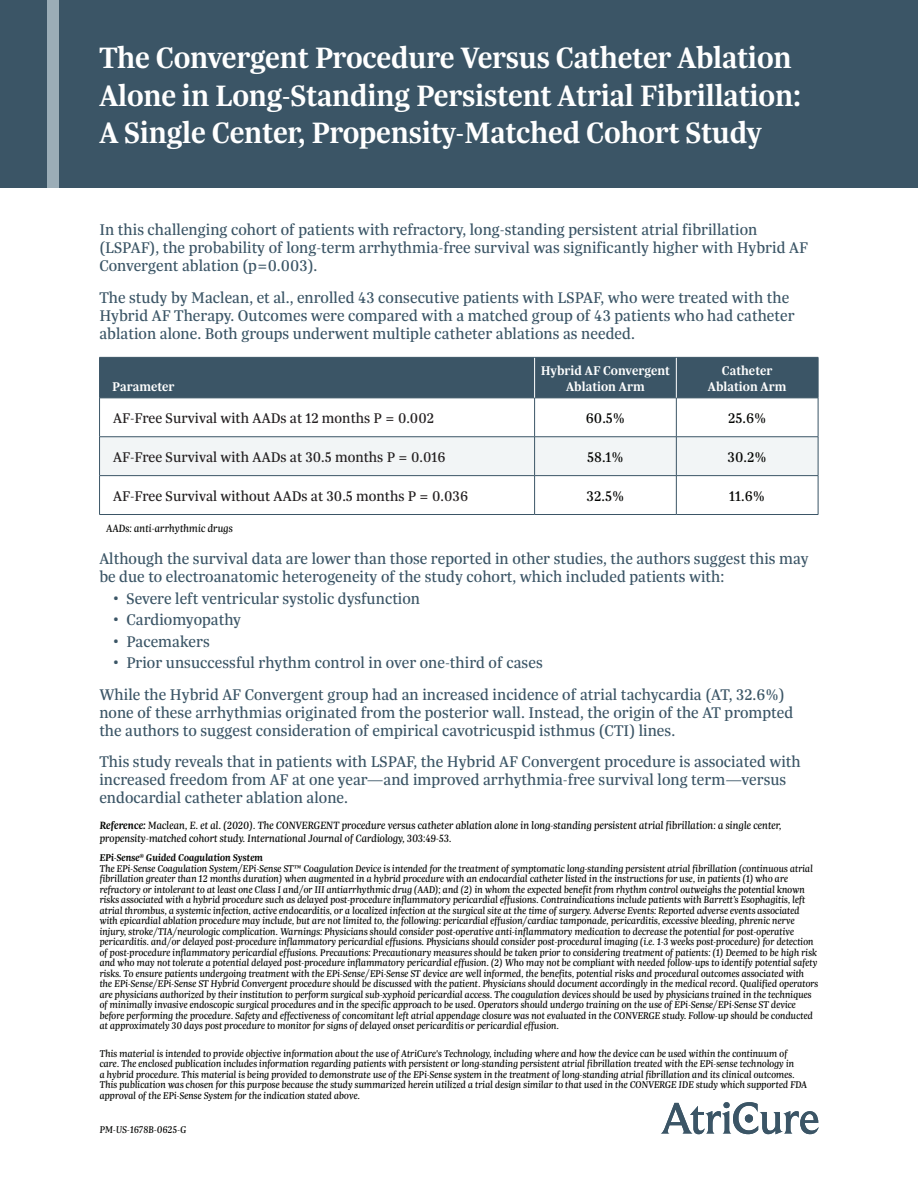
<style>
.page{position:relative;width:918px;height:1188px;background:#fff}
.page>*{position:absolute;margin:0;border:0;box-sizing:border-box;transform-origin:0 0}
.t1{font:600 31.5px/37.8px "Trola";letter-spacing:-.01em;color:#fff}
.t2{font:16.5px/18px "Trola";color:#3b5566}
.t3{font:15px "Trola";color:#231f20}
.t4{font:15px "Trola";color:#040503}
.t5{font:600 13.5px/16.2px "Trola";color:#fff;text-align:center}
.t6{font:italic 11.25px/13.5px "Trola";letter-spacing:-.01em;color:#040503}
.t7{font:italic 10.5px/10.5px "Trola";letter-spacing:-.01em;color:#040503}
.t8{font:italic 600 10.5px "Trola";letter-spacing:-.01em;color:#040503}
.s1{font-weight:600}
</style>
<div class="page">
<div style="left:0;top:0;width:918px;height:188px;background:#3b5566"></div>
<div style="left:47px;top:0;width:11px;height:188px;background:#9badb7"></div>
<div style="left:100px;top:358px;width:718px;height:40px;background:#3b5566"></div>
<div style="left:100px;top:437px;width:718px;height:38px;background:#f2f5f6"></div>
<hr style="left:99px;top:398px;width:436px;height:1px;background:#3b5566">
<hr style="left:99px;top:398px;width:1px;height:39px;background:#3b5566">
<hr style="left:535px;top:398px;width:141px;height:1px;background:#3b5566">
<hr style="left:534px;top:398px;width:1px;height:39px;background:#3b5566">
<hr style="left:676px;top:398px;width:142px;height:1px;background:#3b5566">
<hr style="left:676px;top:398px;width:1px;height:39px;background:#3b5566">
<hr style="left:818px;top:398px;width:1px;height:39px;background:#3b5566">
<hr style="left:99px;top:436px;width:436px;height:1px;background:#3b5566">
<hr style="left:99px;top:437px;width:1px;height:38px;background:#3b5566">
<hr style="left:535px;top:436px;width:141px;height:1px;background:#3b5566">
<hr style="left:534px;top:437px;width:1px;height:38px;background:#3b5566">
<hr style="left:676px;top:436px;width:142px;height:1px;background:#3b5566">
<hr style="left:676px;top:437px;width:1px;height:38px;background:#3b5566">
<hr style="left:818px;top:437px;width:1px;height:38px;background:#3b5566">
<hr style="left:99px;top:475px;width:436px;height:1px;background:#3b5566">
<hr style="left:99px;top:476px;width:1px;height:38px;background:#3b5566">
<hr style="left:535px;top:475px;width:141px;height:1px;background:#3b5566">
<hr style="left:534px;top:476px;width:1px;height:38px;background:#3b5566">
<hr style="left:676px;top:475px;width:142px;height:1px;background:#3b5566">
<hr style="left:676px;top:476px;width:1px;height:38px;background:#3b5566">
<hr style="left:818px;top:476px;width:1px;height:38px;background:#3b5566">
<hr style="left:99px;top:514px;width:436px;height:1px;background:#3b5566">
<hr style="left:535px;top:514px;width:141px;height:1px;background:#3b5566">
<hr style="left:676px;top:514px;width:142px;height:1px;background:#3b5566">
<hr style="left:534px;top:358px;width:1px;height:40px;background:#fff">
<hr style="left:676px;top:358px;width:1px;height:40px;background:#fff">
<hr style="left:99px;top:357px;width:436px;height:1px;background:#3b5566">
<hr style="left:99px;top:358px;width:1px;height:40px;background:#3b5566">
<hr style="left:535px;top:357px;width:141px;height:1px;background:#3b5566">
<hr style="left:676px;top:357px;width:142px;height:1px;background:#3b5566">
<hr style="left:818px;top:358px;width:1px;height:40px;background:#3b5566">
<svg style="left:661px;top:1102px;width:158px;height:32px"></svg>
<p class="t1" style="left:99px;top:38px;width:703px">The Convergent Procedure Versus Catheter Ablation<br>Alone in Long-Standing Persistent Atrial Fibrillation:<br>A Single Center, Propensity-Matched Cohort Study</p>
<p class="t2" style="left:99px;top:220px;width:710px">In this challenging cohort of patients with refractory, long-standing persistent atrial fibrillation (LSPAF), the probability of long-term arrhythmia-free survival was significantly higher with Hybrid AF<br>Convergent ablation (p=0.003).</p>
<p class="t2" style="left:99px;top:288px;width:697px">The study by Maclean, et al., enrolled 43 consecutive patients with LSPAF, who were treated with the<br>Hybrid AF Therapy. Outcomes were compared with a matched group of 43 patients who had catheter ablation alone. Both groups underwent multiple catheter ablations as needed.</p>
<p class="t5" style="left:112px;top:378px;width:64px">Parameter</p>
<p class="t5" style="left:541px;top:362px;width:131px">Hybrid AF Convergent<br>Ablation Arm</p>
<p class="t5" style="left:708px;top:362px;width:80px">Catheter<br>Ablation Arm</p>
<p class="t3" style="left:113px;top:408px;width:323px">AF-Free Survival with AADs at 12 months P = 0.002</p>
<p class="t4" style="left:586px;top:408px;width:41px">60.5%</p>
<p class="t4" style="left:728px;top:408px;width:40px">25.6%</p>
<p class="t3" style="left:113px;top:447px;width:334px">AF-Free Survival with AADs at 30.5 months P = 0.016</p>
<p class="t4" style="left:587px;top:447px;width:38px">58.1%</p>
<p class="t4" style="left:728px;top:447px;width:41px">30.2%</p>
<p class="t3" style="left:113px;top:486px;width:357px">AF-Free Survival without AADs at 30.5 months P = 0.036</p>
<p class="t4" style="left:587px;top:486px;width:39px">32.5%</p>
<p class="t4" style="left:729px;top:486px;width:37px">11.6%</p>
<p class="t6" style="left:106px;top:521px;width:128px">AADs: anti-arrhythmic drugs</p>
<p class="t2" style="left:99px;top:550px;width:711px">Although the survival data are lower than those reported in other studies, the authors suggest this may be due to electroanatomic heterogeneity of the study cohort, which included patients with:</p>
<p class="t2" style="left:113px;top:589px;width:309px">• Severe left ventricular systolic dysfunction</p>
<p class="t2" style="left:113px;top:611px;width:130px">• Cardiomyopathy</p>
<p class="t2" style="left:113px;top:632px;width:98px">• Pacemakers</p>
<p class="t2" style="left:113px;top:654px;width:431px">• Prior unsuccessful rhythm control in over one-third of cases</p>
<p class="t2" style="left:99px;top:685px;width:696px">While the Hybrid AF Convergent group had an increased incidence of atrial tachycardia (AT, 32.6%) none of these arrhythmias originated from the posterior wall. Instead, the origin of the AT prompted the authors to suggest consideration of empirical cavotricuspid isthmus (CTI) lines.</p>
<p class="t2" style="left:99px;top:753px;width:703px">This study reveals that in patients with LSPAF, the Hybrid AF Convergent procedure is associated with increased freedom from AF at one year—and improved arrhythmia-free survival long term—versus endocardial catheter ablation alone.</p>
<p class="t6" style="left:99px;top:818px;width:683px"><span class="s1">Reference:</span> Maclean, E. et al. (2020). The CONVERGENT procedure versus catheter ablation alone in long-standing persistent atrial fibrillation: a single center, propensity-matched cohort study. International Journal of Cardiology, 303:49-53.</p>
<p class="t8" style="left:99px;top:851px;width:165px">EPi-Sense<sup>®</sup> Guided Coagulation System</p>
<p class="t7" style="left:99px;top:863px;width:720px">The EPi-Sense Coagulation System/EPi-Sense ST™ Coagulation Device is intended for the treatment of symptomatic long-standing persistent atrial fibrillation (continuous atrial fibrillation greater than 12 months duration) when augmented in a hybrid procedure with an endocardial catheter listed in the instructions for use, in patients (1) who are refractory or intolerant to at least one Class I and/or III antiarrhythmic drug (AAD); and (2) in whom the expected benefit from rhythm control outweighs the potential known risks associated with a hybrid procedure such as delayed post-procedure inflammatory pericardial effusions. Contraindications include patients with Barrett’s Esophagitis, left atrial thrombus, a systemic infection, active endocarditis, or a localized infection at the surgical site at the time of surgery. Adverse Events: Reported adverse events associated with epicardial ablation procedure may include, but are not limited to, the following: pericardial effusion/cardiac tamponade, pericarditis, excessive bleeding, phrenic nerve injury, stroke/TIA/neurologic complication. Warnings: Physicians should consider post-operative anti-inflammatory medication to decrease the potential for post-operative pericarditis. and/or delayed post-procedure inflammatory pericardial effusions. Physicians should consider post-procedural imaging (i.e. 1-3 weeks post-procedure) for detection of post-procedure inflammatory pericardial effusions. Precautions: Precautionary measures should be taken prior to considering treatment of patients: (1) Deemed to be high risk and who may not tolerate a potential delayed post-procedure inflammatory pericardial effusion. (2) Who may not be compliant with needed follow-ups to identify potential safety risks. To ensure patients undergoing treatment with the EPi-Sense/EPi-Sense ST device are well informed, the benefits, potential risks and procedural outcomes associated with the EPi-Sense/EPi-Sense ST Hybrid Convergent procedure should be discussed with the patient. Physicians should document accordingly in the medical record. Qualified operators are physicians authorized by their institution to perform surgical sub-xyphoid pericardial access. The coagulation devices should be used by physicians trained in the techniques of minimally invasive endoscopic surgical procedures and in the specific approach to be used. Operators should undergo training on the use of EPi-Sense/EPi-Sense ST device before performing the procedure. Safety and effectiveness of concomitant left atrial appendage closure was not evaluated in the CONVERGE study. Follow-up should be conducted at approximately 30 days post procedure to monitor for signs of delayed onset pericarditis or pericardial effusion.</p>
<p class="t7" style="left:99px;top:1048px;width:709px">This material is intended to provide objective information about the use of AtriCure's Technology, including where and how the device can be used within the continuum of care. The enclosed publication includes information regarding patients with persistent or long-standing persistent atrial fibrillation treated with the EPi-sense technology in<br>a hybrid procedure. This material is being provided to demonstrate use of the EPi-Sense system in the treatment of long-standing atrial fibrillation and its clinical outcomes.<br>This publication was chosen for this purpose because the study summarized herein utilized a trial design similar to that used in the CONVERGE IDE study which supported FDA approval of the EPi-Sense System for the indication stated above.</p>
<p class="t7" style="left:99px;top:1124px;width:88px">PM-US-1678B-0625-G</p>
</div>
